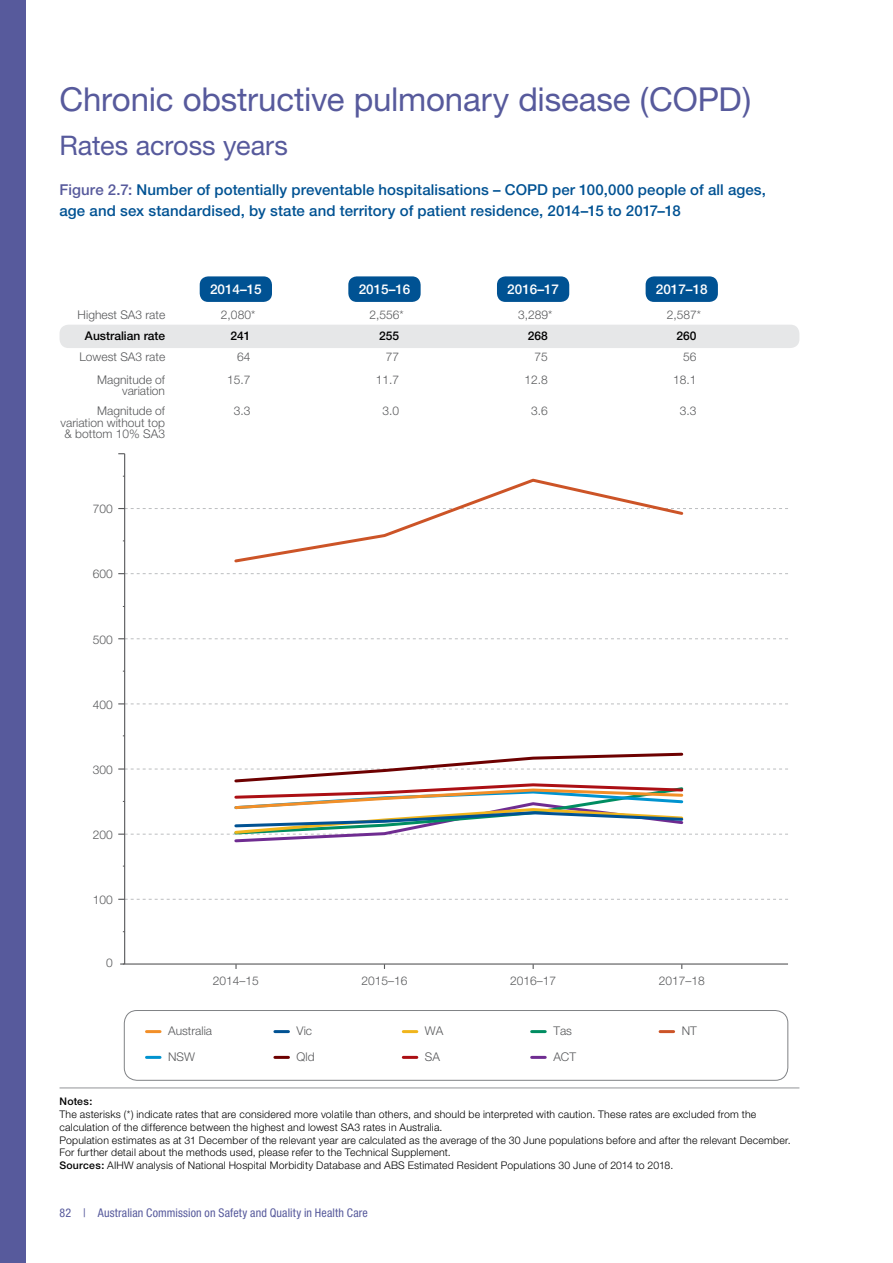
<style>
.page{position:relative;width:893px;height:1263px;background:#fff}
.page>*{position:absolute;margin:0;border:0;box-sizing:border-box;transform-origin:0 0}
.t1{font:33px "Helvetica Neue";letter-spacing:-.005em;color:#575a9c}
._02_Main_Header_sub{font:27px "Helvetica Neue";letter-spacing:-.005em;color:#575a9c}
._02_Figure_Header{font:500 15px/21px "Helvetica Neue";letter-spacing:.005em;color:#005293}
.t2{font:500 13.5px "Helvetica Neue";color:#fff}
.t3{font:300 12px/25.8px "Helvetica Neue";color:#58595b}
.t4{font:condensed 12px "Helvetica Neue";letter-spacing:.01em;color:#575a9c}
.t5{font:500 12px "Helvetica Neue";color:#000}
._05_Footnote_7pt{font:300 10.5px/12.8px "Helvetica Neue";letter-spacing:.02em;color:#000}
._05_Footnote_7pt_Not{font:500 10.5px "Helvetica Neue";letter-spacing:.02em;color:#000}
.s1{color:#575a9c}
.s2{font-weight:500;color:#000}
.s3{font-weight:500}
</style>
<div class="page">
<div style="left:0;top:0;width:26px;height:1263px;background:#575a9c"></div>
<hr style="left:60px;top:1087px;width:739px;height:1px;background:#939598">
<svg style="left:118px;top:899px;width:670px;height:1px"></svg>
<svg style="left:118px;top:703px;width:670px;height:1px"></svg>
<svg style="left:118px;top:638px;width:670px;height:1px"></svg>
<svg style="left:118px;top:573px;width:670px;height:1px"></svg>
<hr style="left:125px;top:963px;width:663px;height:1px;background:#58595b">
<hr style="left:124px;top:454px;width:1px;height:510px;background:#58595b">
<svg style="left:118px;top:476px;width:670px;height:88px"></svg>
<svg style="left:118px;top:751px;width:670px;height:93px"></svg>
<div style="left:60px;top:325px;width:739px;height:23px;background:#e6e7e8;border-radius:9px"></div>
<div style="left:200px;top:276px;width:72px;height:26px;background:#005293;border-radius:9px"></div>
<div style="left:348px;top:276px;width:73px;height:26px;background:#005293;border-radius:9px"></div>
<div style="left:646px;top:276px;width:72px;height:26px;background:#005293;border-radius:9px"></div>
<div style="left:497px;top:276px;width:72px;height:26px;background:#005293;border-radius:9px"></div>
<div style="left:124px;top:1010px;width:664px;height:70px;border:1px solid #808285;border-radius:13px"></div>
<svg style="left:147px;top:1030px;width:13px;height:3px"></svg>
<svg style="left:147px;top:1056px;width:13px;height:3px"></svg>
<svg style="left:275px;top:1030px;width:13px;height:3px"></svg>
<svg style="left:275px;top:1056px;width:13px;height:3px"></svg>
<hr style="left:403px;top:1030px;width:14px;height:3px;background:#f0b51c">
<hr style="left:403px;top:1056px;width:14px;height:3px;background:#ab0f14">
<svg style="left:532px;top:1030px;width:13px;height:3px"></svg>
<svg style="left:532px;top:1056px;width:13px;height:3px"></svg>
<hr style="left:660px;top:1030px;width:14px;height:3px;background:#cc5427">
<h1 class="t1" style="left:60px;top:80px;width:693px">Chronic obstructive pulmonary disease (COPD)</h1>
<h2 class="_02_Main_Header_sub" style="left:60px;top:129px;width:230px">Rates across years</h2>
<p class="_02_Figure_Header" style="left:60px;top:179px;width:708px"><span class="s1">Figure 2.7:</span> Number of potentially preventable hospitalisations – COPD per 100,000 people of all ages, age and sex standardised, by state and territory of patient residence, 2014–15 to 2017–18</p>
<p class="t3" style="left:78px;top:304px;width:89px;line-height:21px;text-align:right">Highest SA3 rate<br><span class="s2">Australian rate<br></span>Lowest SA3 rate</p>
<p class="t3" style="left:97px;top:373px;width:69px;line-height:11.4px;text-align:right">Magnitude of variation</p>
<p class="t3" style="left:61px;top:405px;width:106px;line-height:11.4px;text-align:right">Magnitude of variation without top &amp; bottom 10% SA3</p>
<p class="t3" style="left:93px;top:496px;width:22px">700</p>
<p class="t3" style="left:93px;top:561px;width:22px">600</p>
<p class="t3" style="left:93px;top:626px;width:22px">500</p>
<p class="t3" style="left:93px;top:691px;width:22px">400</p>
<p class="t3" style="left:93px;top:756px;width:22px">300</p>
<p class="t3" style="left:93px;top:821px;width:22px">200</p>
<p class="t3" style="left:93px;top:887px;width:22px">100</p>
<p class="t3" style="left:106px;top:949px;width:8px">0</p>
<p class="t2" style="left:210px;top:281px;width:53px">2014–15</p>
<p class="t3" style="left:221px;top:302px;width:36px">2,080*</p>
<p class="t5" style="left:231px;top:329px;width:22px">241</p>
<p class="t3" style="left:237px;top:344px;width:15px">64</p>
<p class="t3" style="left:227px;top:366px;width:25px">15.7</p>
<p class="t3" style="left:234px;top:398px;width:18px">3.3</p>
<p class="t3" style="left:213px;top:967px;width:48px">2014–15</p>
<p class="t2" style="left:359px;top:281px;width:53px">2015–16</p>
<p class="t3" style="left:370px;top:302px;width:36px">2,556*</p>
<p class="t5" style="left:379px;top:329px;width:22px">255</p>
<p class="t3" style="left:386px;top:344px;width:15px">77</p>
<p class="t3" style="left:376px;top:366px;width:25px">11.7</p>
<p class="t3" style="left:383px;top:398px;width:18px">3.0</p>
<p class="t3" style="left:361px;top:967px;width:48px">2015–16</p>
<p class="t2" style="left:507px;top:281px;width:53px">2016–17</p>
<p class="t3" style="left:518px;top:302px;width:36px">3,289*</p>
<p class="t5" style="left:528px;top:329px;width:22px">268</p>
<p class="t3" style="left:534px;top:344px;width:15px">75</p>
<p class="t3" style="left:524px;top:366px;width:25px">12.8</p>
<p class="t3" style="left:531px;top:398px;width:18px">3.6</p>
<p class="t3" style="left:510px;top:967px;width:48px">2016–17</p>
<p class="t2" style="left:656px;top:281px;width:53px">2017–18</p>
<p class="t3" style="left:667px;top:302px;width:36px">2,587*</p>
<p class="t5" style="left:676px;top:329px;width:22px">260</p>
<p class="t3" style="left:683px;top:344px;width:15px">56</p>
<p class="t3" style="left:673px;top:366px;width:25px">18.1</p>
<p class="t3" style="left:680px;top:398px;width:18px">3.3</p>
<p class="t3" style="left:659px;top:967px;width:48px">2017–18</p>
<p class="t3" style="left:168px;top:1018px;width:46px">Australia<br>NSW</p>
<p class="t3" style="left:297px;top:1018px;width:19px">Vic<br>Qld</p>
<p class="t3" style="left:425px;top:1018px;width:20px">WA<br>SA</p>
<p class="t3" style="left:553px;top:1018px;width:24px">Tas<br>ACT</p>
<p class="t3" style="left:682px;top:1018px;width:17px">NT</p>
<p class="_05_Footnote_7pt_Not" style="left:60px;top:1095px;width:34px">Notes:</p>
<p class="_05_Footnote_7pt" style="left:60px;top:1108px;width:698px">The asterisks (*) indicate rates that are considered more volatile than others, and should be interpreted with caution. These rates are excluded from the calculation of the difference between the highest and lowest SA3 rates in Australia.</p>
<p class="_05_Footnote_7pt" style="left:60px;top:1133px;width:733px">Population estimates as at 31 December of the relevant year are calculated as the average of the 30 June populations before and after the relevant December.</p>
<p class="_05_Footnote_7pt" style="left:60px;top:1146px;width:393px">For further detail about the methods used, please refer to the Technical Supplement.</p>
<p class="_05_Footnote_7pt" style="left:60px;top:1159px;width:615px"><span class="s3">Sources:</span> AIHW analysis of National Hospital Morbidity Database and ABS Estimated Resident Populations 30 June of 2014 to 2018.</p>
<p class="t4" style="left:60px;top:1206px;width:310px">82 | Australian Commission on Safety and Quality in Health Care</p>
</div>
